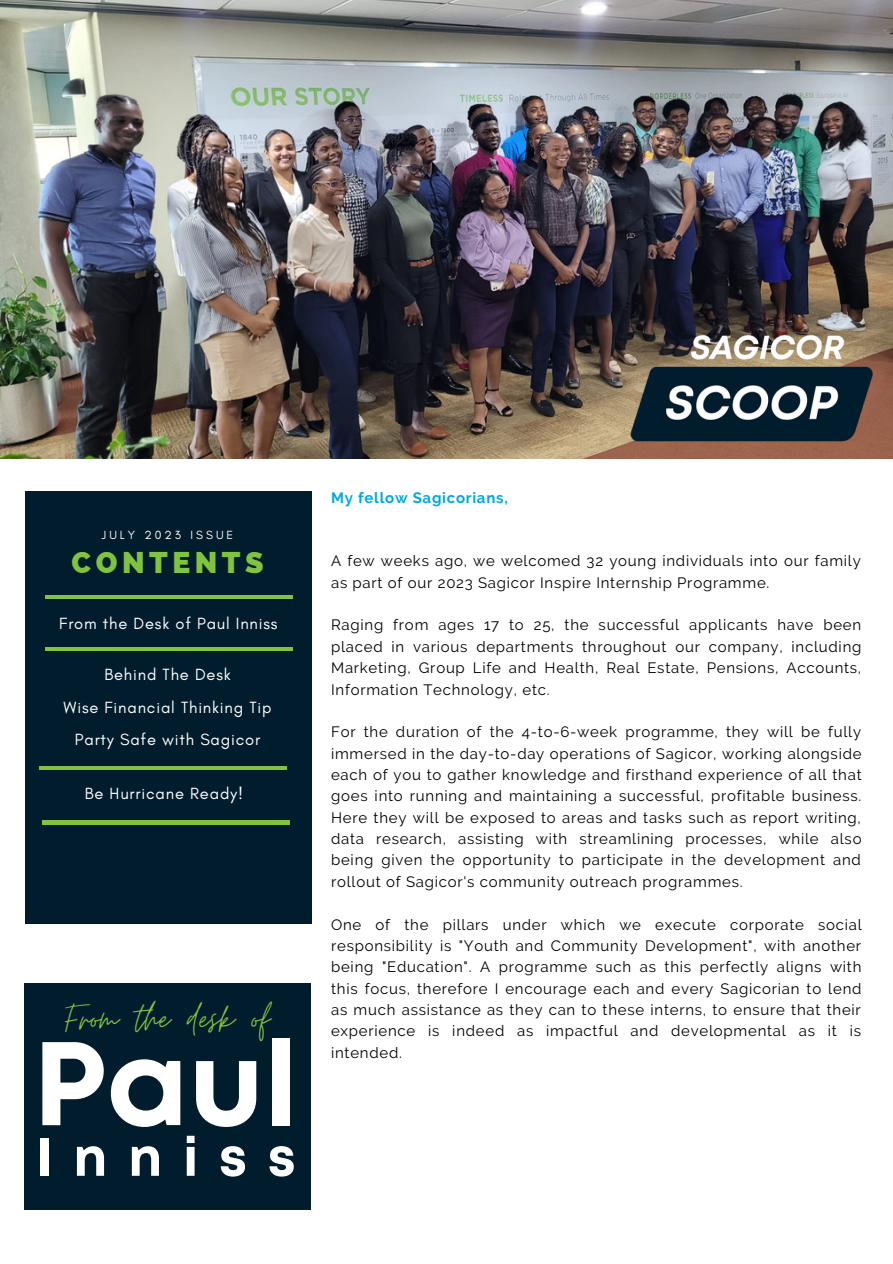
<style>
.page{position:relative;width:893px;height:1264px;background:#fff}
.page>*{position:absolute;margin:0;border:0;box-sizing:border-box;transform-origin:0 0}
.t1{font:700 118.65px "Mont";color:#fff}
.t2{font:700 53.55px "Mont";letter-spacing:.385em;color:#fff}
.t3{font:45px "Moon Time";color:#80c340}
.t4{font:800 30px "Raleway";letter-spacing:.15em;color:#80c340}
.t5{font:16.5px "Glacial Indifference";letter-spacing:.05em;color:#fff}
.t6{font:15px/21.3px "Raleway";letter-spacing:.05em;color:#000;text-align:justify}
.t7{font:700 15px "Raleway";letter-spacing:.05em;color:#00a9e0}
.t8{font:12px "Glacial Indifference";letter-spacing:.25em;color:#fff}
</style>
<div class="page">
<img style="left:0;top:0;width:892px;height:459px">
<img style="left:626px;top:331px;width:253px;height:114px">
<div style="left:25px;top:491px;width:286px;height:432px;background:#011d2d"></div>
<hr style="left:45px;top:595px;width:247px;height:3px;background:#80c340">
<hr style="left:39px;top:766px;width:247px;height:3px;background:#80c340">
<hr style="left:42px;top:820px;width:247px;height:4px;background:#80c340">
<hr style="left:45px;top:647px;width:247px;height:3px;background:#80c340">
<div style="left:24px;top:983px;width:287px;height:227px;background:#011d2d"></div>
<p class="t8" style="left:102px;top:527px;width:133px">JULY 2023 ISSUE</p>
<p class="t4" style="left:72px;top:545px;width:193px">CONTENTS</p>
<p class="t5" style="left:59px;top:613px;width:220px">From the Desk of Paul Inniss</p>
<p class="t5" style="left:104px;top:664px;width:128px">Behind The Desk</p>
<p class="t5" style="left:64px;top:696px;width:209px">Wise Financial Thinking Tip</p>
<p class="t5" style="left:75px;top:729px;width:187px">Party Safe with Sagicor</p>
<p class="t5" style="left:85px;top:783px;width:160px">Be Hurricane Ready!</p>
<p class="t3" style="left:65px;top:990px;width:206px">From the desk of</p>
<p class="t1" style="left:33px;top:1039px;width:266px">Paul</p>
<p class="t2" style="left:36px;top:1136px;width:261px">Inniss</p>
<p class="t7" style="left:331px;top:489px;width:178px">My fellow Sagicorians,</p>
<p class="t6" style="left:331px;top:550px;width:531px">A few weeks ago, we welcomed 32 young individuals into our family as part of our 2023 Sagicor Inspire Internship Programme.</p>
<p class="t6" style="left:331px;top:614px;width:531px">Raging from ages 17 to 25, the successful applicants have been placed in various departments throughout our company, including Marketing, Group Life and Health, Real Estate, Pensions, Accounts, Information Technology, etc.</p>
<p class="t6" style="left:331px;top:721px;width:532px">For the duration of the 4-to-6-week programme, they will be fully immersed in the day-to-day operations of Sagicor, working alongside each of you to gather knowledge and firsthand experience of all that goes into running and maintaining a successful, profitable business.<br>Here they will be exposed to areas and tasks such as report writing, data research, assisting with streamlining processes, while also being given the opportunity to participate in the development and rollout of Sagicor's community outreach programmes.</p>
<p class="t6" style="left:331px;top:913px;width:532px">One of the pillars under which we execute corporate social responsibility is "Youth and Community Development", with another being "Education". A programme such as this perfectly aligns with this focus, therefore I encourage each and every Sagicorian to lend as much assistance as they can to these interns, to ensure that their experience is indeed as impactful and developmental as it is intended.</p>
</div>
